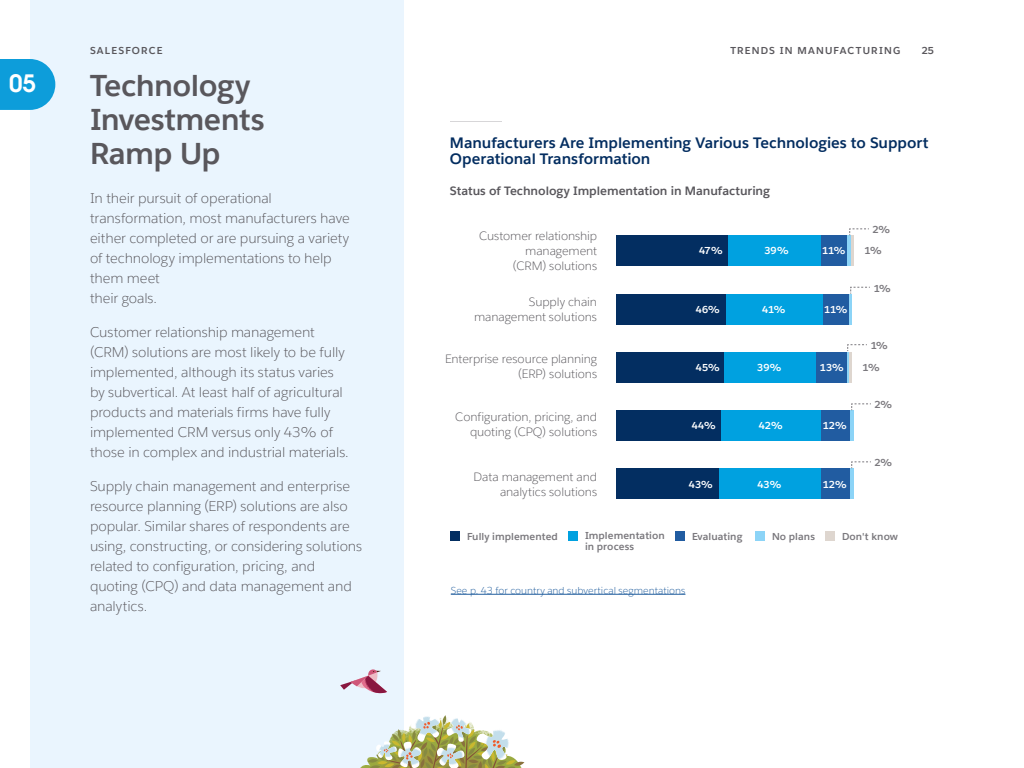
<style>
.page{position:relative;width:1024px;height:768px;background:#fff}
.page>*{position:absolute;margin:0;border:0;box-sizing:border-box;transform-origin:0 0}
.t1{font:700 30px/34px "Salesforce Sans";letter-spacing:-.02em;color:#59575c}
.t2{font:24px "Avant Garde For Salesforce Dm";color:#fff}
.t3{font:700 15px/16px "Salesforce Sans";letter-spacing:-.005em;color:#032d60}
.t4{font:300 14px/20px "Salesforce Sans";letter-spacing:-.01em;color:#59575c}
.t5{font:300 12px/15px "Salesforce Sans";letter-spacing:-.01em;color:#59575c;text-align:right}
.t6{font:700 12px "Salesforce Sans";letter-spacing:-.005em;color:#59575c}
.t7{font:700 10px "Salesforce Sans";letter-spacing:.005em;color:#7a787d}
.t8{font:700 10px "Salesforce Sans";color:#fff}
.t9{font:300 10px "Salesforce Sans";color:#215e9e}
.t10{font:700 10px "Salesforce Sans";letter-spacing:.12em;color:#59575c}
</style>
<div class="page">
<div style="left:30px;top:0;width:374px;height:768px;background:#eaf5fe"></div>
<div style="left:849px;top:411px;width:5px;height:30px;background:#8cd4f7"></div>
<div style="left:821px;top:411px;width:28px;height:30px;background:#215ca1"></div>
<div style="left:721px;top:411px;width:100px;height:30px;background:#00a1e0"></div>
<div style="left:616px;top:411px;width:105px;height:30px;background:#032e61"></div>
<div style="left:849px;top:469px;width:5px;height:30px;background:#8cd4f7"></div>
<div style="left:821px;top:469px;width:28px;height:30px;background:#215ca1"></div>
<div style="left:718px;top:469px;width:103px;height:30px;background:#00a1e0"></div>
<div style="left:616px;top:469px;width:102px;height:30px;background:#032e61"></div>
<div style="left:823px;top:294px;width:26px;height:30px;background:#215ca1"></div>
<div style="left:726px;top:294px;width:97px;height:30px;background:#00a1e0"></div>
<div style="left:616px;top:294px;width:110px;height:30px;background:#032e61"></div>
<hr style="left:849px;top:294px;width:3px;height:30px;background:#8cd4f7">
<div style="left:847px;top:236px;width:5px;height:30px;background:#8cd4f7"></div>
<div style="left:821px;top:236px;width:26px;height:30px;background:#215ca1"></div>
<div style="left:728px;top:236px;width:93px;height:30px;background:#00a1e0"></div>
<div style="left:616px;top:236px;width:112px;height:30px;background:#032e61"></div>
<hr style="left:852px;top:236px;width:2px;height:30px;background:#ded6cf">
<div style="left:816px;top:352px;width:31px;height:31px;background:#215ca1"></div>
<div style="left:723px;top:352px;width:93px;height:31px;background:#00a1e0"></div>
<div style="left:616px;top:352px;width:107px;height:31px;background:#032e61"></div>
<hr style="left:847px;top:352px;width:2px;height:31px;background:#8cd4f7">
<hr style="left:849px;top:352px;width:3px;height:31px;background:#ded6cf">
<hr style="left:450px;top:121px;width:52px;height:1px;background:#7a787d">
<div style="left:675px;top:531px;width:10px;height:10px;background:#215ca1"></div>
<div style="left:450px;top:531px;width:10px;height:10px;background:#032e61"></div>
<div style="left:568px;top:531px;width:10px;height:10px;background:#00a1e0"></div>
<div style="left:755px;top:531px;width:10px;height:10px;background:#8cd4f7"></div>
<div style="left:825px;top:531px;width:10px;height:10px;background:#ded6cf"></div>
<hr style="left:451px;top:594px;width:234px;height:1px;background:#215e9e">
<svg style="left:0;top:59px;width:55px;height:51px;background:#22a5dd"></svg>
<svg style="left:849px;top:228px;width:20px;height:8px"></svg>
<svg style="left:850px;top:287px;width:20px;height:7px"></svg>
<svg style="left:847px;top:344px;width:20px;height:7px"></svg>
<svg style="left:851px;top:403px;width:20px;height:8px"></svg>
<svg style="left:851px;top:461px;width:20px;height:8px"></svg>
<svg style="left:368px;top:715px;width:156px;height:53px"></svg>
<svg style="left:340px;top:669px;width:47px;height:25px"></svg>
<h2 class="t2" style="left:9px;top:68px;width:28px">05</h2>
<p class="t10" style="left:90px;top:44px;width:74px">SALESFORCE</p>
<p class="t10" style="left:730px;top:44px;width:172px">TRENDS IN MANUFACTURING</p>
<p class="t10" style="left:922px;top:44px;width:14px">25</p>
<h1 class="t1" style="left:90px;top:68px;width:176px">Technology<br>Investments<br>Ramp Up</h1>
<p class="t4" style="left:90px;top:188px;width:261px">In their pursuit of operational transformation, most manufacturers have either completed or are pursuing a variety of technology implementations to help them meet<br>their goals.</p>
<p class="t4" style="left:90px;top:322px;width:260px">Customer relationship management (CRM) solutions are most likely to be fully implemented, although its status varies by subvertical. At least half of agricultural products and materials firms have fully implemented CRM versus only 43% of those in complex and industrial materials.</p>
<p class="t4" style="left:90px;top:476px;width:274px">Supply chain management and enterprise resource planning (ERP) solutions are also popular. Similar shares of respondents are using, constructing, or considering solutions related to configuration, pricing, and quoting (CPQ) and data management and analytics.</p>
<p class="t3" style="left:450px;top:135px;width:480px">Manufacturers Are Implementing Various Technologies to Support<br>Operational Transformation</p>
<p class="t6" style="left:450px;top:183px;width:322px">Status of Technology Implementation in Manufacturing</p>
<p class="t5" style="left:479px;top:228px;width:120px">Customer relationship management<br>(CRM) solutions</p>
<p class="t5" style="left:474px;top:294px;width:124px">Supply chain management solutions</p>
<p class="t5" style="left:445px;top:351px;width:154px">Enterprise resource planning (ERP) solutions</p>
<p class="t5" style="left:455px;top:409px;width:143px">Configuration, pricing, and quoting (CPQ) solutions</p>
<p class="t5" style="left:474px;top:469px;width:125px">Data management and analytics solutions</p>
<p class="t7" style="left:872px;top:223px;width:20px">2%</p>
<p class="t8" style="left:699px;top:244px;width:25px">47%</p>
<p class="t8" style="left:765px;top:244px;width:26px">39%</p>
<p class="t8" style="left:822px;top:244px;width:25px">11%</p>
<p class="t7" style="left:865px;top:244px;width:19px">1%</p>
<p class="t7" style="left:874px;top:282px;width:19px">1%</p>
<p class="t8" style="left:696px;top:303px;width:26px">46%</p>
<p class="t8" style="left:762px;top:303px;width:25px">41%</p>
<p class="t8" style="left:824px;top:303px;width:25px">11%</p>
<p class="t7" style="left:871px;top:339px;width:19px">1%</p>
<p class="t8" style="left:696px;top:361px;width:26px">45%</p>
<p class="t8" style="left:757px;top:361px;width:26px">39%</p>
<p class="t8" style="left:820px;top:361px;width:26px">13%</p>
<p class="t7" style="left:863px;top:361px;width:19px">1%</p>
<p class="t7" style="left:874px;top:398px;width:20px">2%</p>
<p class="t8" style="left:692px;top:419px;width:26px">44%</p>
<p class="t8" style="left:759px;top:419px;width:26px">42%</p>
<p class="t8" style="left:823px;top:419px;width:26px">12%</p>
<p class="t7" style="left:874px;top:456px;width:20px">2%</p>
<p class="t8" style="left:689px;top:478px;width:26px">43%</p>
<p class="t8" style="left:757px;top:478px;width:26px">43%</p>
<p class="t8" style="left:823px;top:478px;width:26px">12%</p>
<p class="t7" style="left:467px;top:530px;width:92px">Fully implemented</p>
<p class="t7" style="left:585px;top:529px;width:81px">Implementation</p>
<p class="t7" style="left:692px;top:530px;width:52px">Evaluating</p>
<p class="t7" style="left:585px;top:540px;width:51px">in process</p>
<p class="t9" style="left:451px;top:584px;width:236px">See p. 43 for country and subvertical segmentations</p>
<p class="t7" style="left:772px;top:530px;width:44px">No plans</p>
<p class="t7" style="left:842px;top:530px;width:58px">Don't know</p>
</div>
